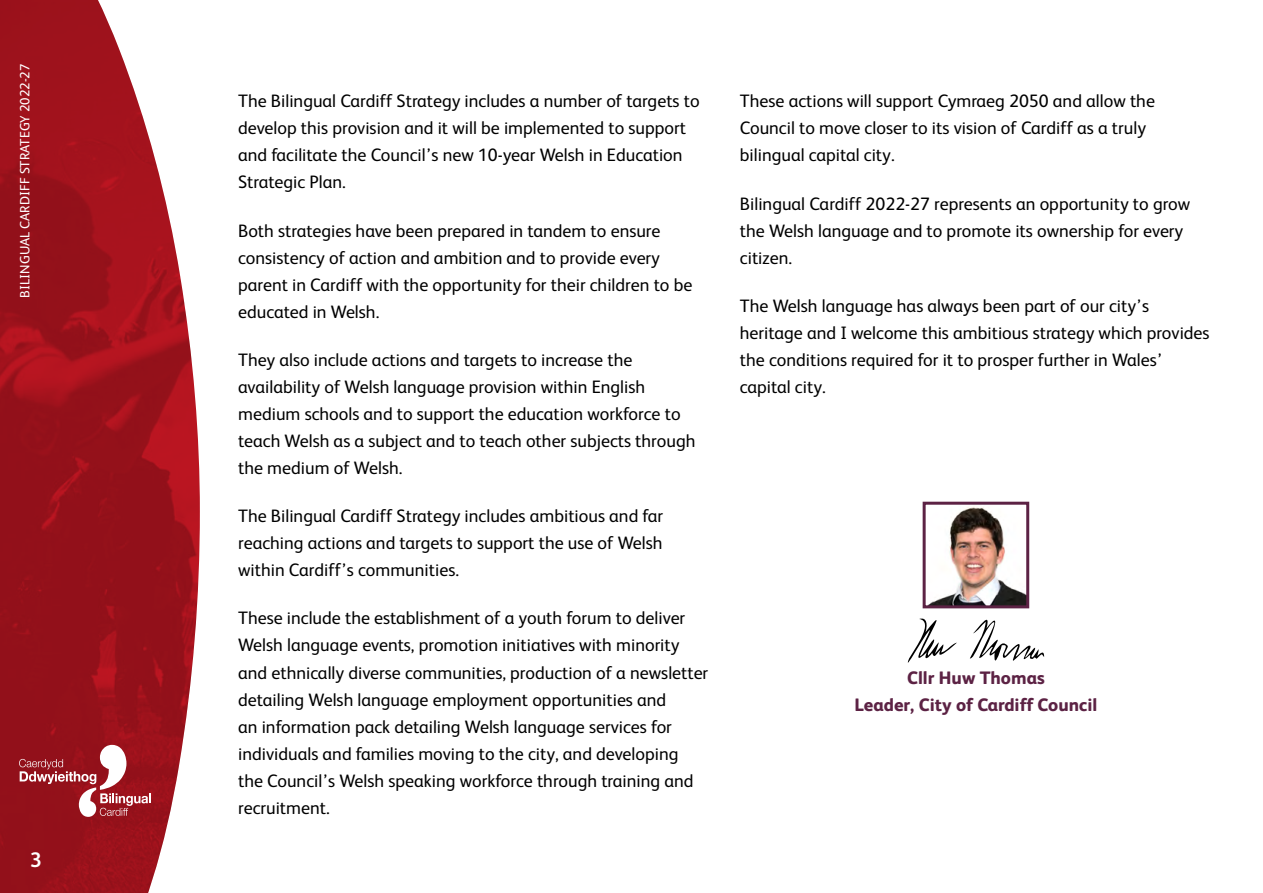
<style>
.page{position:relative;width:1263px;height:893px;background:#fff}
.page>*{position:absolute;margin:0;border:0;box-sizing:border-box;transform-origin:0 0}
.t1{font:700 21px "FS Albert";color:#fff}
.t2{font:18px/27px "FS Albert";color:#000}
.t3{font:800 18px/27px "FS Albert";color:#5c2244;text-align:center}
.t4{font:13.5px "FS Albert";color:#fff}
</style>
<div class="page">
<img style="left:0;top:0;width:200px;height:893px">
<svg style="left:19px;top:745px;width:132px;height:72px;background:#aa4048"></svg>
<img style="left:945px;top:506px;width:80px;height:98px">
<div style="left:923px;top:502px;width:106px;height:106px;border:3px solid #5c2244"></div>
<svg style="left:970px;top:602px;width:74px;height:59px"></svg>
<svg style="left:907px;top:597px;width:50px;height:66px"></svg>
<p class="t4" style="left:16px;top:298px;width:235px;rotate:-90deg">BILINGUAL CARDIFF STRATEGY 2022-27</p>
<p class="t1" style="left:30px;top:845px;width:13px">3</p>
<p class="t2" style="left:238px;top:87px;width:463px">The Bilingual Cardiff Strategy includes a number of targets to develop this provision and it will be implemented to support and facilitate the Council’s new 10-year Welsh in Education Strategic Plan.</p>
<p class="t2" style="left:238px;top:216px;width:456px">Both strategies have been prepared in tandem to ensure consistency of action and ambition and to provide every parent in Cardiff with the opportunity for their children to be educated in Welsh.</p>
<p class="t2" style="left:238px;top:345px;width:459px">They also include actions and targets to increase the availability of Welsh language provision within English medium schools and to support the education workforce to teach Welsh as a subject and to teach other subjects through the medium of Welsh.</p>
<p class="t2" style="left:238px;top:502px;width:426px;text-align:justify">The Bilingual Cardiff Strategy includes ambitious and far reaching actions and targets to support the use of Welsh within Cardiff’s communities.</p>
<p class="t2" style="left:238px;top:604px;width:472px">These include the establishment of a youth forum to deliver Welsh language events, promotion initiatives with minority and ethnically diverse communities, production of a newsletter detailing Welsh language employment opportunities and<br>an information pack detailing Welsh language services for individuals and families moving to the city, and developing<br>the Council’s Welsh speaking workforce through training and recruitment.</p>
<p class="t2" style="left:740px;top:87px;width:417px">These actions will support Cymraeg 2050 and allow the<br>Council to move closer to its vision of Cardiff as a truly bilingual capital city.</p>
<p class="t2" style="left:740px;top:189px;width:452px">Bilingual Cardiff 2022-27 represents an opportunity to grow the Welsh language and to promote its ownership for every citizen.</p>
<p class="t2" style="left:740px;top:291px;width:471px">The Welsh language has always been part of our city’s heritage and I welcome this ambitious strategy which provides the conditions required for it to prosper further in Wales’ capital city.</p>
<p class="t3" style="left:854px;top:663px;width:244px">Cllr Huw Thomas<br>Leader, City of Cardiff Council</p>
</div>
